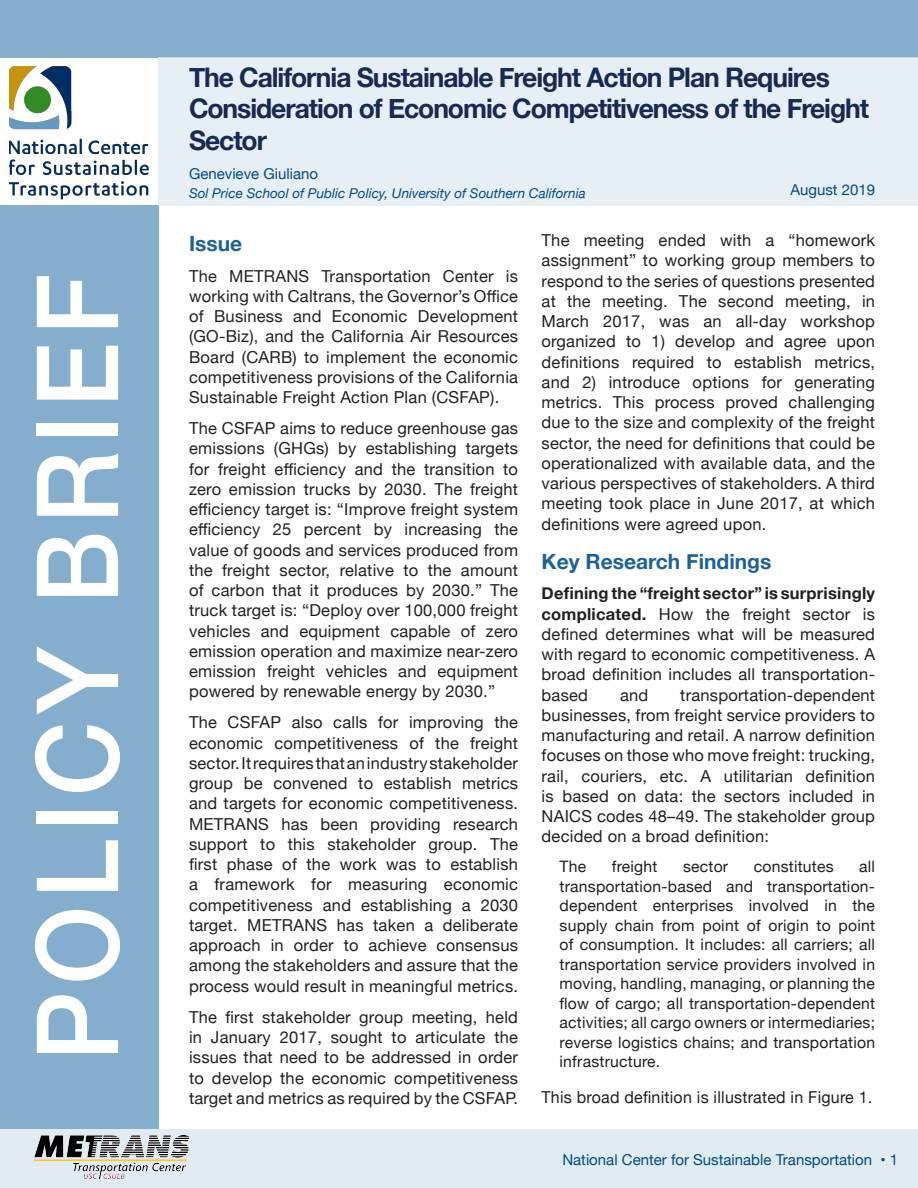
<style>
.page{position:relative;width:918px;height:1188px;background:#fff}
.page>*{position:absolute;margin:0;border:0;box-sizing:border-box;transform-origin:0 0}
.t1{font:500 113.85px "Helvetica Neue";letter-spacing:.07em;color:#fff;scale:.91 1}
.t2{font:700 27px/31.5px "Helvetica Neue";letter-spacing:-.04em;color:#172a53}
.t3{font:700 21px "Helvetica Neue";color:#1c6299}
.t4{font:16.5px/20.2px "Helvetica Neue";letter-spacing:.015em;color:#231f20;text-align:justify}
.t5{font:15.75px/19.5px "Helvetica Neue";letter-spacing:.015em;color:#231f20;text-align:justify}
.t6{font:15px "Helvetica Neue";color:#004b84}
.t7{font:italic 13.5px "Helvetica Neue";color:#004b84}
.s1{font-weight:700}
</style>
<div class="page">
<div style="left:0;top:205px;width:158px;height:924px;background:#85adce"></div>
<div style="left:0;top:0;width:918px;height:57px;background:#85adce"></div>
<div style="left:0;top:1129px;width:918px;height:59px;background:#e0ebf3"></div>
<div style="left:158px;top:57px;width:760px;height:148px;background:#e0ebf3"></div>
<img style="left:10px;top:67px;width:138px;height:132px">
<img style="left:34px;top:1136px;width:156px;height:42px">
<p class="t1" style="left:-14px;top:1061px;width:867px;rotate:-90deg">POLICY BRIEF</p>
<p class="t2" style="left:189px;top:62px;width:682px">The California Sustainable Freight Action Plan Requires<br>Consideration of Economic Competitiveness of the Freight<br>Sector</p>
<p class="t6" style="left:189px;top:162px;width:131px">Genevieve Giuliano</p>
<p class="t7" style="left:189px;top:183px;width:398px">Sol Price School of Public Policy, University of Southern California</p>
<p class="t6" style="left:790px;top:179px;width:86px">August 2019</p>
<p class="t3" style="left:189px;top:227px;width:55px">Issue</p>
<p class="t4" style="left:189px;top:267px;width:331px">The METRANS Transportation Center is working with Caltrans, the Governor’s Office of Business and Economic Development (GO-Biz), and the California Air Resources Board (CARB) to implement the economic competitiveness provisions of the California Sustainable Freight Action Plan (CSFAP).</p>
<p class="t4" style="left:189px;top:419px;width:331px">The CSFAP aims to reduce greenhouse gas emissions (GHGs) by establishing targets for freight efficiency and the transition to zero emission trucks by 2030. The freight efficiency target is: “Improve freight system efficiency 25 percent by increasing the value of goods and services produced from the freight sector, relative to the amount of carbon that it produces by 2030.” The truck target is: “Deploy over 100,000 freight vehicles and equipment capable of zero emission operation and maximize near-zero emission freight vehicles and equipment powered by renewable energy by 2030.”</p>
<p class="t4" style="left:189px;top:713px;width:331px">The CSFAP also calls for improving the economic competitiveness of the freight sector. It requires that an industry stakeholder group be convened to establish metrics and targets for economic competitiveness.<br>METRANS has been providing research support to this stakeholder group. The first phase of the work was to establish a framework for measuring economic competitiveness and establishing a 2030 target. METRANS has taken a deliberate approach in order to achieve consensus among the stakeholders and assure that the process would result in meaningful metrics.</p>
<p class="t4" style="left:189px;top:1008px;width:331px">The first stakeholder group meeting, held in January 2017, sought to articulate the issues that need to be addressed in order to develop the economic competitiveness target and metrics as required by the CSFAP.</p>
<p class="t4" style="left:542px;top:231px;width:335px">The meeting ended with a “homework assignment” to working group members to respond to the series of questions presented at the meeting. The second meeting, in March 2017, was an all-day workshop organized to 1) develop and agree upon definitions required to establish metrics, and 2) introduce options for generating metrics. This process proved challenging due to the size and complexity of the freight sector, the need for definitions that could be operationalized with available data, and the various perspectives of stakeholders. A third meeting took place in June 2017, at which definitions were agreed upon.</p>
<p class="t3" style="left:542px;top:545px;width:231px">Key Research Findings</p>
<p class="t4" style="left:542px;top:584px;width:335px"><span class="s1">Defining the “freight sector” is surprisingly complicated.</span> How the freight sector is defined determines what will be measured with regard to economic competitiveness. A broad definition includes all transportation&shy;based</p>
<p class="t4" style="left:542px;top:686px;width:335px;text-indent:139px">transportation-dependent businesses, from freight service providers to manufacturing and retail. A narrow definition focuses on those who move freight: trucking, rail, couriers, etc. A utilitarian definition is based on data: the sectors included in NAICS codes 48–49. The stakeholder group decided on a broad definition:</p>
<p class="t5" style="left:560px;top:858px;width:28px">The</p>
<p class="t5" style="left:612px;top:858px;width:47px">freight</p>
<p class="t5" style="left:683px;top:858px;width:47px">sector</p>
<p class="t5" style="left:754px;top:858px;width:81px">constitutes</p>
<p class="t4" style="left:620px;top:686px;width:30px">and</p>
<p class="t5" style="left:560px;top:858px;width:317px;text-indent:300px">all transportation-based and transportation&shy;dependent enterprises involved in the supply chain from point of origin to point of consumption. It includes: all carriers; all transportation service providers involved in moving, handling, managing, or planning the flow of cargo; all transportation-dependent activities; all cargo owners or intermediaries; reverse logistics chains; and transportation infrastructure.</p>
<p class="t4" style="left:542px;top:1088px;width:332px">This broad definition is illustrated in Figure 1.</p>
<p class="t6" style="left:562px;top:1149px;width:337px">National Center for Sustainable Transportation • 1</p>
</div>
